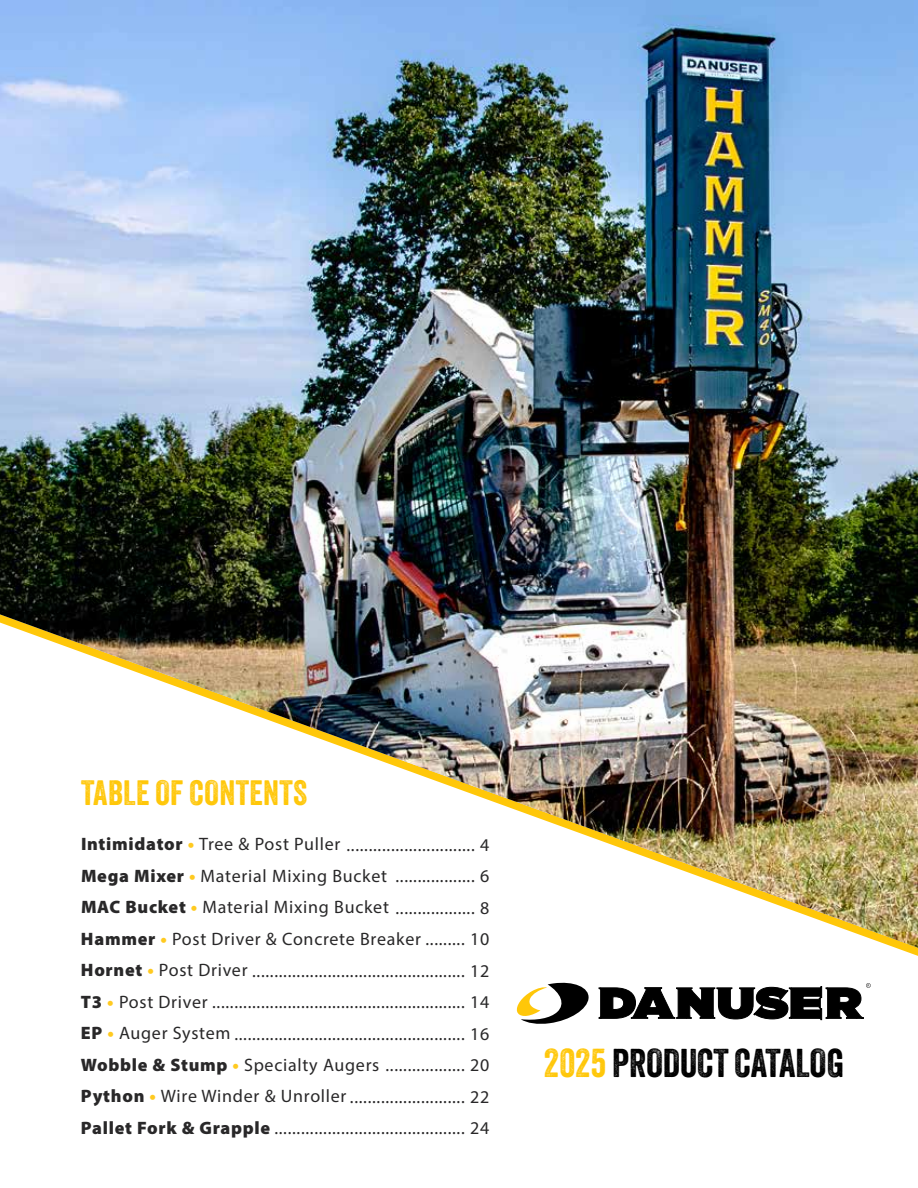
<style>
.page{position:relative;width:918px;height:1188px;background:#fff}
.page>*{position:absolute;margin:0;border:0;box-sizing:border-box;transform-origin:0 0}
.t1{font:39px "Veneer";color:#000}
.t2{font:34.2px "Veneer";letter-spacing:.01em;color:#ffc709}
.t3{font:18px/31.5px "Myriad Pro";letter-spacing:.04em;color:#292829;text-align:right}
.s1{font-weight:900}
.s2{font-weight:900;color:#ffca20}
.s3{color:#ffc709}
</style>
<div class="page">
<img style="left:0;top:0;width:918px;height:948px">
<svg style="left:516px;top:982px;width:73px;height:42px"></svg>
<svg style="left:599px;top:983px;width:272px;height:37px"></svg>
<h2 class="t2" style="left:81px;top:772px;width:228px">TABLE OF CONTENTS</h2>
<p class="t3" style="left:81px;top:828px;width:410px"><span class="s1">Intimidator</span> <span class="s2">•</span> Tree &amp; Post Puller ............................. 4 .................. 6<br><span class="s1">MAC Bucket</span> <span class="s2">•</span> Material Mixing Bucket .................. 8<br><span class="s1">Hammer</span> <span class="s2">•</span> Post Driver &amp; Concrete Breaker ......... 10<br><span class="s1">Hornet</span> <span class="s2">•</span> Post Driver ................................................ 12<br><span class="s1">T3</span> <span class="s2">•</span> Post Driver ......................................................... 14<br><span class="s1">EP</span> <span class="s2">•</span> Auger System .................................................... 16<br><span class="s1">Wobble &amp; Stump</span> <span class="s2">•</span> Specialty Augers .................. 20<br><span class="s1">Python</span> <span class="s2">•</span> Wire Winder &amp; Unroller.......................... 22<br><span class="s1">Pallet Fork &amp; Grapple</span> ........................................... 24</p>
<p class="t3" style="left:81px;top:860px;width:308px"><span class="s1">Mega Mixer</span> <span class="s2">•</span> Material Mixing Bucket</p>
<h1 class="t1" style="left:544px;top:1039px;width:301px"><span class="s3">2025</span> PRODUCT CATALOG</h1>
</div>
